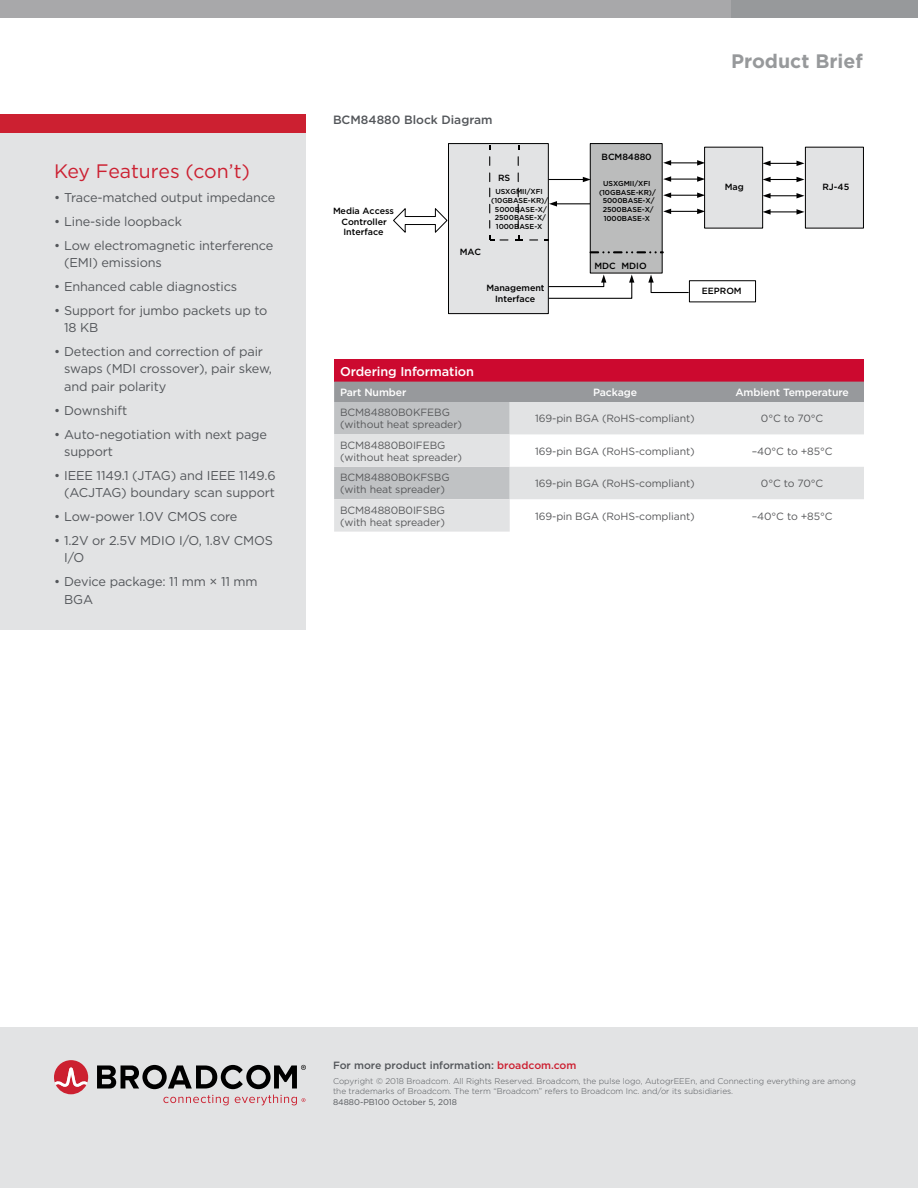
<style>
.page{position:relative;width:918px;height:1188px;background:#fff}
.page>*{position:absolute;margin:0;border:0;box-sizing:border-box;transform-origin:0 0}
.Body_Head{font:19.5px "Gotham";letter-spacing:-.005em;color:#cc2031}
.t1{font:700 19.5px "Gotham";color:#97999b}
.t2{font:12.75px/17.2px "Gotham";letter-spacing:-.01em;color:#53565a}
.Chart_Header_8_5_9{font:500 12.75px "Gotham";letter-spacing:-.01em;color:#fff}
.Figure_Caption{font:500 12px "Gotham";color:#53565a}
.Table_Text{font:10.5px/12px "Gotham";letter-spacing:-.01em;color:#58595b}
.t3{font:500 10.5px "Gotham";color:#53565a}
.Chart_Header_8_5_9-2{font:500 10.5px "Gotham";letter-spacing:-.01em;color:#fff}
.t4{font:500 9px/10.8px "Gotham";letter-spacing:-.005em;color:#000;text-align:center}
.t5{font:300 8.25px/10.5px "Gotham";color:#53565a}
.t6{font:8.25px "Gotham";color:#53565a}
.t7{font:500 7.2px/8.6px "Gotham";letter-spacing:-.01em;color:#000;text-align:center}
.s1{color:#cc2031}
</style>
<div class="page">
<div style="left:0;top:1028px;width:918px;height:160px;background:#e2e3e4"></div>
<div style="left:0;top:0;width:735px;height:18px;background:#a8a8aa"></div>
<div style="left:731px;top:0;width:187px;height:18px;background:#97999b"></div>
<svg style="left:163px;top:1095px;width:66px;height:10px"></svg>
<svg style="left:235px;top:1095px;width:71px;height:10px"></svg>
<svg style="left:97px;top:1065px;width:209px;height:24px"></svg>
<svg style="left:54px;top:1060px;width:34px;height:34px"></svg>
<div style="left:0;top:115px;width:306px;height:514px;background:#e2e3e4"></div>
<div style="left:0;top:115px;width:306px;height:18px;background:#cc2031"></div>
<hr style="left:556px;top:203px;width:35px;height:1px;background:#000">
<svg style="left:549px;top:201px;width:8px;height:6px"></svg>
<div style="left:448px;top:144px;width:100px;height:170px;background:#e2e3e4"></div>
<div style="left:448px;top:143px;width:101px;height:171px;border:1px solid #000"></div>
<div style="left:590px;top:144px;width:72px;height:129px;background:#bbbcbc"></div>
<div style="left:590px;top:143px;width:72px;height:130px;border:1px solid #000"></div>
<svg style="left:530px;top:239px;width:8px;height:2px"></svg>
<svg style="left:515px;top:236px;width:8px;height:5px"></svg>
<svg style="left:500px;top:239px;width:8px;height:2px"></svg>
<hr style="left:549px;top:179px;width:34px;height:1px;background:#000">
<svg style="left:583px;top:177px;width:8px;height:5px"></svg>
<svg style="left:393px;top:208px;width:55px;height:25px"></svg>
<svg style="left:548px;top:275px;width:86px;height:24px"></svg>
<div style="left:805px;top:147px;width:58px;height:81px;background:#e2e3e4"></div>
<div style="left:805px;top:147px;width:59px;height:81px;border:1px solid #000"></div>
<svg style="left:648px;top:275px;width:41px;height:19px"></svg>
<div style="left:689px;top:280px;width:67px;height:22px;border:1px solid #000"></div>
<div style="left:705px;top:147px;width:58px;height:81px;background:#e2e3e4"></div>
<div style="left:704px;top:147px;width:59px;height:81px;border:1px solid #000"></div>
<svg style="left:663px;top:160px;width:42px;height:6px"></svg>
<svg style="left:663px;top:176px;width:42px;height:6px"></svg>
<svg style="left:663px;top:209px;width:42px;height:5px"></svg>
<svg style="left:663px;top:193px;width:42px;height:5px"></svg>
<svg style="left:763px;top:161px;width:42px;height:5px"></svg>
<svg style="left:763px;top:177px;width:42px;height:5px"></svg>
<svg style="left:763px;top:209px;width:42px;height:6px"></svg>
<svg style="left:763px;top:193px;width:42px;height:5px"></svg>
<svg style="left:590px;top:252px;width:73px;height:1px"></svg>
<div style="left:334px;top:359px;width:530px;height:23px;background:#cc092f"></div>
<div style="left:334px;top:382px;width:530px;height:20px;background:#97999c"></div>
<svg style="left:334px;top:402px;width:530px;height:130px;fill:#e2e3e4"></svg>
<p class="Body_Head" style="left:54px;top:158px;width:198px">Key Features (con’t)</p>
<p class="t2" style="left:54px;top:188px;width:223px">• Trace-matched output impedance</p>
<p class="t2" style="left:54px;top:212px;width:129px">• Line-side loopback</p>
<p class="t2" style="left:64px;top:236px;width:211px;text-indent:-10px">• Low electromagnetic interference (EMI) emissions</p>
<p class="t2" style="left:54px;top:277px;width:185px">• Enhanced cable diagnostics</p>
<p class="t2" style="left:64px;top:301px;width:205px;text-indent:-10px">• Support for jumbo packets up to<br>18 KB</p>
<p class="t2" style="left:64px;top:343px;width:209px;text-indent:-10px">• Detection and correction of pair swaps (MDI crossover), pair skew, and pair polarity</p>
<p class="t2" style="left:54px;top:401px;width:75px">• Downshift</p>
<p class="t2" style="left:64px;top:425px;width:205px;text-indent:-10px">• Auto-negotiation with next page support</p>
<p class="t2" style="left:54px;top:466px;width:223px;text-align:right">• IEEE 1149.1 (JTAG) and IEEE 1149.6 (ACJTAG) boundary scan support</p>
<p class="t2" style="left:54px;top:508px;width:185px">• Low-power 1.0V CMOS core</p>
<p class="t2" style="left:64px;top:532px;width:210px;text-indent:-10px">• 1.2V or 2.5V MDIO I/O, 1.8V CMOS<br>I/O</p>
<p class="t2" style="left:64px;top:573px;width:195px;text-indent:-10px">• Device package: 11 mm × 11 mm<br>BGA</p>
<p class="Figure_Caption" style="left:333px;top:112px;width:161px">BCM84880 Block Diagram</p>
<p class="t4" style="left:333px;top:205px;width:63px">Media Access<br>Controller<br>Interface</p>
<p class="t4" style="left:498px;top:172px;width:14px">RS</p>
<p class="t4" style="left:460px;top:247px;width:23px">MAC</p>
<p class="t7" style="left:491px;top:187px;width:59px">USXGMII/XFI (10GBASE-KR)/<br>5000BASE-X/<br>2500BASE-X/<br>1000BASE-X</p>
<p class="t4" style="left:486px;top:282px;width:60px">Management<br>Interface</p>
<p class="t4" style="left:602px;top:151px;width:52px">BCM84880</p>
<p class="t7" style="left:599px;top:179px;width:59px">USXGMII/XFI (10GBASE-KR)/<br>5000BASE-X/<br>2500BASE-X/<br>1000BASE-X</p>
<p class="t4" style="left:594px;top:261px;width:54px">MDC MDIO</p>
<h1 class="t1" style="left:731px;top:48px;width:133px">Product Brief</h1>
<p class="t4" style="left:725px;top:182px;width:20px">Mag</p>
<p class="t4" style="left:702px;top:285px;width:41px">EEPROM</p>
<p class="t4" style="left:823px;top:182px;width:28px">RJ-45</p>
<p class="Chart_Header_8_5_9" style="left:340px;top:363px;width:135px">Ordering Information</p>
<p class="Chart_Header_8_5_9-2" style="left:340px;top:385px;width:68px">Part Number</p>
<p class="Chart_Header_8_5_9-2" style="left:593px;top:385px;width:45px">Package</p>
<p class="Chart_Header_8_5_9-2" style="left:735px;top:385px;width:115px">Ambient Temperature</p>
<p class="Table_Text" style="left:340px;top:406px;width:124px">BCM84880B0KFEBG (without heat spreader)</p>
<p class="Table_Text" style="left:535px;top:412px;width:161px">169-pin BGA (RoHS-compliant)</p>
<p class="Table_Text" style="left:761px;top:412px;width:64px">0°C to 70°C</p>
<p class="Table_Text" style="left:340px;top:439px;width:124px">BCM84880B0IFEBG (without heat spreader)</p>
<p class="Table_Text" style="left:535px;top:445px;width:161px">169-pin BGA (RoHS-compliant)</p>
<p class="Table_Text" style="left:752px;top:445px;width:82px">–40°C to +85°C</p>
<p class="Table_Text" style="left:340px;top:471px;width:111px">BCM84880B0KFSBG (with heat spreader)</p>
<p class="Table_Text" style="left:535px;top:477px;width:161px">169-pin BGA (RoHS-compliant)</p>
<p class="Table_Text" style="left:761px;top:477px;width:64px">0°C to 70°C</p>
<p class="Table_Text" style="left:340px;top:504px;width:106px">BCM84880B0IFSBG (with heat spreader)</p>
<p class="Table_Text" style="left:535px;top:510px;width:161px">169-pin BGA (RoHS-compliant)</p>
<p class="Table_Text" style="left:752px;top:510px;width:82px">–40°C to +85°C</p>
<p class="t3" style="left:333px;top:1058px;width:245px">For more product information: <span class="s1">broadcom.com</span></p>
<p class="t5" style="left:333px;top:1075px;width:524px">Copyright © 2018 Broadcom. All Rights Reserved. Broadcom, the pulse logo, AutogrEEEn, and Connecting everything are among the trademarks of Broadcom. The term “Broadcom” refers to Broadcom Inc. and/or its subsidiaries.</p>
<p class="t6" style="left:333px;top:1096px;width:126px">84880-PB100 October 5, 2018</p>
</div>
